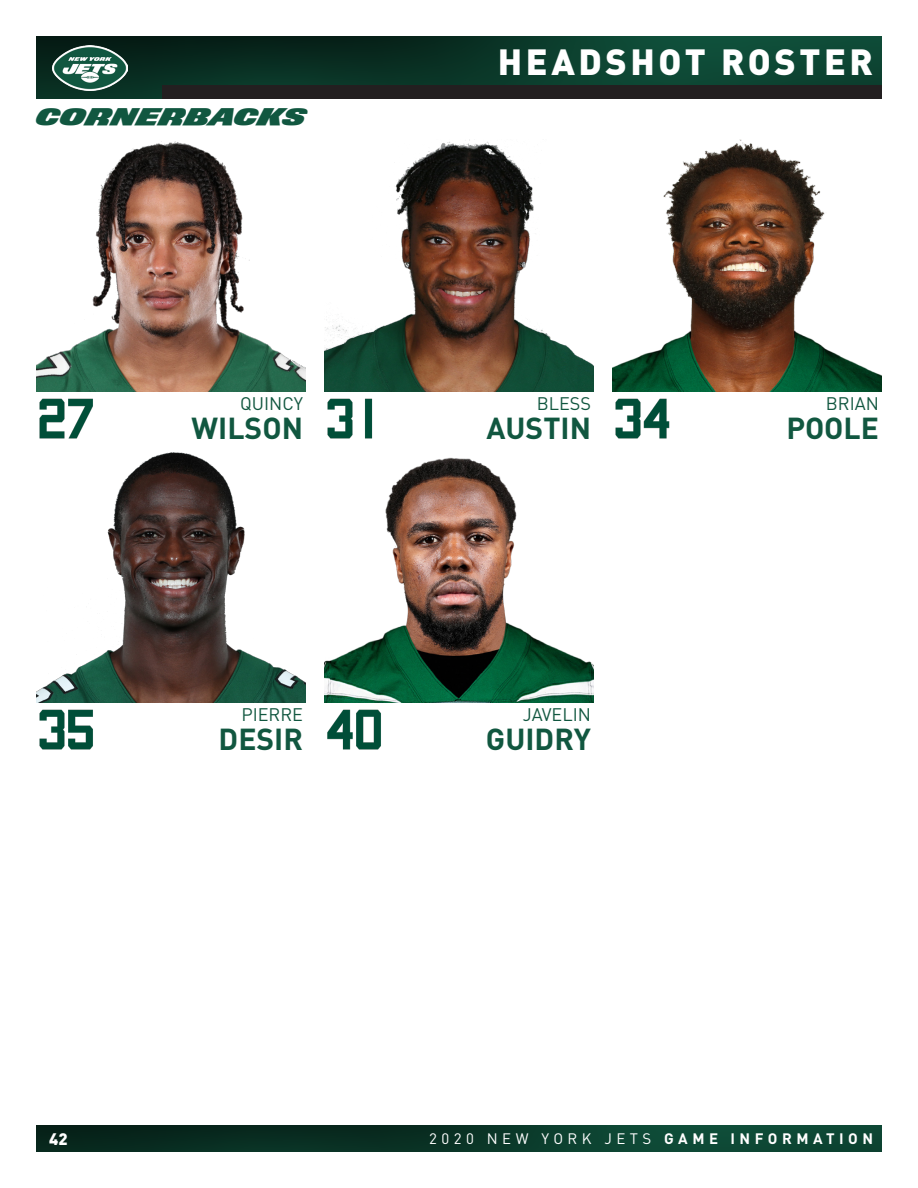
<style>
.page{position:relative;width:918px;height:1188px;background:#fff}
.page>*{position:absolute;margin:0;border:0;box-sizing:border-box;transform-origin:0 0}
.t1{font:900 36px "DIN Pro";letter-spacing:.1em;color:#fff}
.BANNER_12pt__Green{font:700 30px "DIN Pro";color:#115740}
.MAIN_BANNER_18pt__Gr{font:700 27px "Jets";color:#115740}
.BANNER_12pt__Green-2{font:18px "DIN Pro";color:#115740}
.t2{font:900 16.5px "DIN Pro";color:#fff}
.t3{font:15px "DIN Pro";letter-spacing:.3em;color:#fff}
.s1{font-weight:700}
</style>
<div class="page">
<div style="left:36px;top:1125px;width:846px;height:27px;background:linear-gradient(to right,#062018,#0f4e39)"></div>
<svg style="left:36px;top:36px;width:846px;height:63px;background:#0b3728"></svg>
<img style="left:52px;top:45px;width:76px;height:45px">
<div style="left:162px;top:86px;width:720px;height:13px;background:#231f20"></div>
<img style="left:36px;top:141px;width:270px;height:251px">
<img style="left:39px;top:398px;width:24px;height:41px">
<img style="left:63px;top:398px;width:30px;height:41px">
<img style="left:324px;top:140px;width:270px;height:252px">
<img style="left:327px;top:398px;width:24px;height:41px">
<img style="left:351px;top:398px;width:22px;height:41px">
<img style="left:612px;top:140px;width:270px;height:252px">
<img style="left:615px;top:398px;width:24px;height:41px">
<img style="left:639px;top:398px;width:31px;height:41px">
<img style="left:36px;top:452px;width:270px;height:251px">
<img style="left:39px;top:709px;width:24px;height:41px">
<img style="left:63px;top:709px;width:30px;height:41px">
<img style="left:324px;top:457px;width:270px;height:246px">
<img style="left:327px;top:709px;width:24px;height:41px">
<img style="left:351px;top:709px;width:30px;height:41px">
<h1 class="t1" style="left:498px;top:31px;width:377px">HEADSHOT ROSTER</h1>
<p class="MAIN_BANNER_18pt__Gr" style="left:36px;top:103px;width:272px">CORNERBACKS</p>
<p class="BANNER_12pt__Green-2" style="left:240px;top:389px;width:64px">QUINCY</p>
<p class="BANNER_12pt__Green-2" style="left:537px;top:389px;width:56px">BLESS</p>
<p class="BANNER_12pt__Green-2" style="left:826px;top:389px;width:55px">BRIAN</p>
<p class="BANNER_12pt__Green" style="left:192px;top:403px;width:113px">WILSON</p>
<p class="BANNER_12pt__Green" style="left:486px;top:403px;width:106px">AUSTIN</p>
<p class="BANNER_12pt__Green" style="left:786px;top:403px;width:94px">POOLE</p>
<p class="BANNER_12pt__Green-2" style="left:241px;top:700px;width:63px">PIERRE</p>
<p class="BANNER_12pt__Green-2" style="left:523px;top:700px;width:70px">JAVELIN</p>
<p class="BANNER_12pt__Green" style="left:219px;top:715px;width:86px">DESIR</p>
<p class="BANNER_12pt__Green" style="left:486px;top:715px;width:107px">GUIDRY</p>
<p class="t2" style="left:49px;top:1125px;width:20px">42</p>
<p class="t3" style="left:429px;top:1127px;width:445px">2020 NEW YORK JETS <span class="s1">GAME INFORMATION</span></p>
</div>
